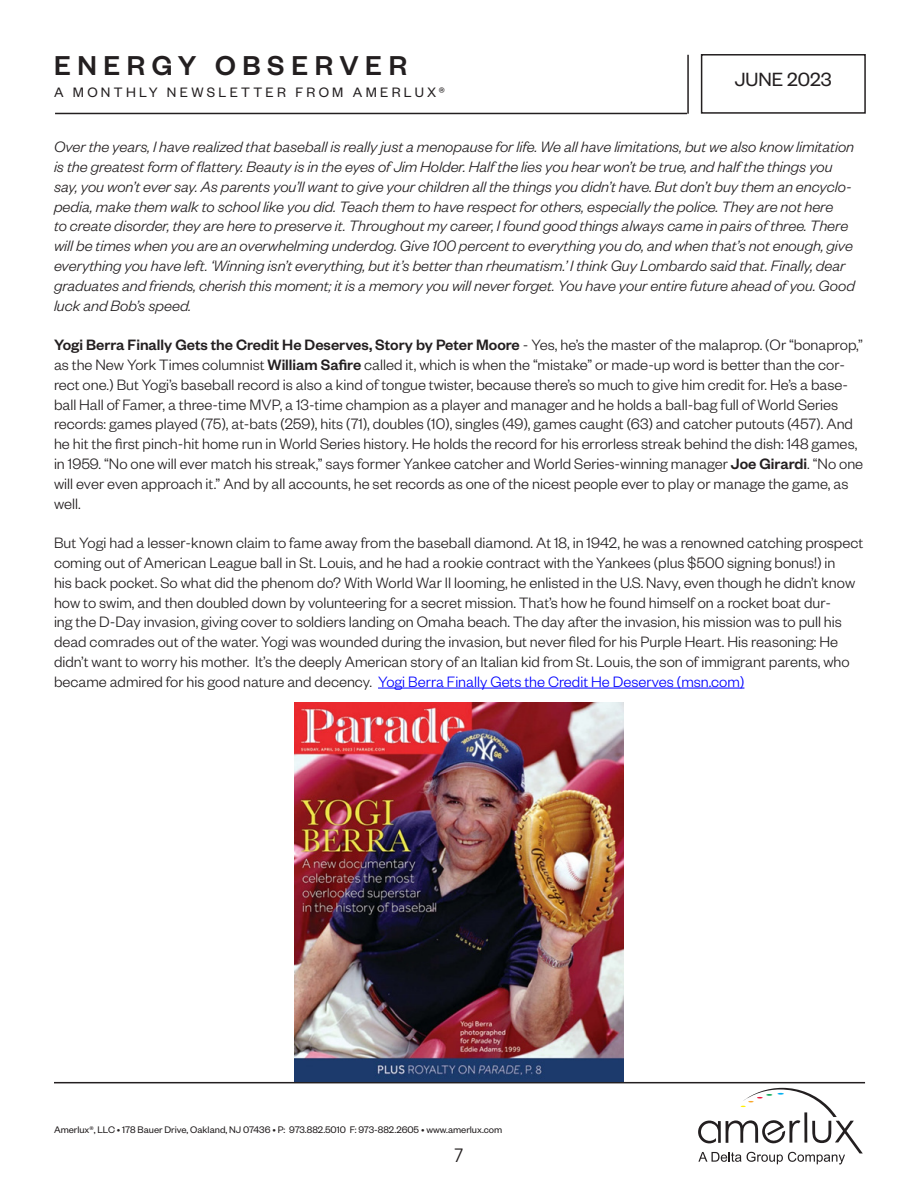
<style>
.page{position:relative;width:918px;height:1188px;background:#fff}
.page>*{position:absolute;margin:0;border:0;box-sizing:border-box;transform-origin:0 0}
.t1{font:500 30px "Founders Grotesk";letter-spacing:.22em;color:#231f20}
.t2{font:21px "Founders Grotesk";color:#231f20}
.t3{font:18px "Avant Garde";color:#231f20}
.t4{font:300 16.5px/19.8px "Founders Grotesk";color:#231f20}
.t5{font:italic 300 16.5px/19.8px "Founders Grotesk";color:#231f20}
.t6{font:15px "Founders Grotesk";letter-spacing:.22em;color:#231f20}
.t7{font:10.5px "Founders Grotesk";color:#231f20}
.s1{font-weight:500}
.s2{color:#00f}
</style>
<div class="page">
<hr style="left:54px;top:1082px;width:811px;height:1px;background:#231f20">
<hr style="left:687px;top:55px;width:2px;height:59px;background:#231f20">
<hr style="left:55px;top:113px;width:632px;height:1px;background:#231f20">
<div style="left:701px;top:54px;width:165px;height:60px;border:2px solid #231f20"></div>
<svg style="left:698px;top:1088px;width:165px;height:77px"></svg>
<hr style="left:378px;top:688px;width:366px;height:1px;background:#00f">
<img style="left:294px;top:702px;width:330px;height:379px">
<h1 class="t1" style="left:54px;top:47px;width:355px">ENERGY OBSERVER</h1>
<p class="t6" style="left:54px;top:83px;width:392px">A MONTHLY NEWSLETTER FROM AMERLUX®</p>
<p class="t2" style="left:735px;top:67px;width:98px">JUNE 2023</p>
<p class="t5" style="left:54px;top:136px;width:802px">Over the years, I have realized that baseball is really just a menopause for life. We all have limitations, but we also know limitation is the greatest form of flattery. Beauty is in the eyes of Jim Holder. Half the lies you hear won’t be true, and half the things you say, you won’t ever say. As parents you’ll want to give your children all the things you didn’t have. But don’t buy them an encyclo&shy;pedia, make them walk to school like you did. Teach them to have respect for others, especially the police. They are not here<br>to create disorder, they are here to preserve it. Throughout my career, I found good things always came in pairs of three. There will be times when you are an overwhelming underdog. Give 100 percent to everything you do, and when that’s not enough, give everything you have left. ‘Winning isn’t everything, but it’s better than rheumatism.’ I think Guy Lombardo said that. Finally, dear graduates and friends, cherish this moment; it is a memory you will never forget. You have your entire future ahead of you. Good luck and Bob’s speed.</p>
<p class="t4" style="left:54px;top:334px;width:811px"><span class="s1">Yogi Berra Finally Gets the Credit He Deserves, Story by Peter Moore</span> - Yes, he’s the master of the malaprop. (Or “bonaprop,” as the New York Times columnist <span class="s1">William Safire</span> called it, which is when the “mistake” or made-up word is better than the cor&shy;rect one.) But Yogi’s baseball record is also a kind of tongue twister, because there’s so much to give him credit for. He’s a base&shy;ball Hall of Famer, a three-time MVP, a 13-time champion as a player and manager and he holds a ball-bag full of World Series records: games played (75), at-bats (259), hits (71), doubles (10), singles (49), games caught (63) and catcher putouts (457). And he hit the first pinch-hit home run in World Series history. He holds the record for his errorless streak behind the dish: 148 games, in 1959. “No one will ever match his streak,” says former Yankee catcher and World Series-winning manager <span class="s1">Joe Girardi</span>. “No one will ever even approach it.” And by all accounts, he set records as one of the nicest people ever to play or manage the game, as well.</p>
<p class="t4" style="left:54px;top:532px;width:811px">But Yogi had a lesser-known claim to fame away from the baseball diamond. At 18, in 1942, he was a renowned catching prospect coming out of American League ball in St. Louis, and he had a rookie contract with the Yankees (plus $500 signing bonus!) in<br>his back pocket. So what did the phenom do? With World War II looming, he enlisted in the U.S. Navy, even though he didn’t know how to swim, and then doubled down by volunteering for a secret mission. That’s how he found himself on a rocket boat dur-<br>ing the D-Day invasion, giving cover to soldiers landing on Omaha beach. The day after the invasion, his mission was to pull his dead comrades out of the water. Yogi was wounded during the invasion, but never filed for his Purple Heart. His reasoning: He didn’t want to worry his mother. It’s the deeply American story of an Italian kid from St. Louis, the son of immigrant parents, who became admired for his good nature and decency. <span class="s2">Yogi Berra Finally Gets the Credit He Deserves (msn.com)</span></p>
<p class="t7" style="left:54px;top:1123px;width:450px">Amerlux®, LLC • 178 Bauer Drive, Oakland, NJ 07436 • P: 973.882.5010 F: 973-882.2605 • www.amerlux.com</p>
<p class="t3" style="left:454px;top:1145px;width:11px">7</p>
</div>
